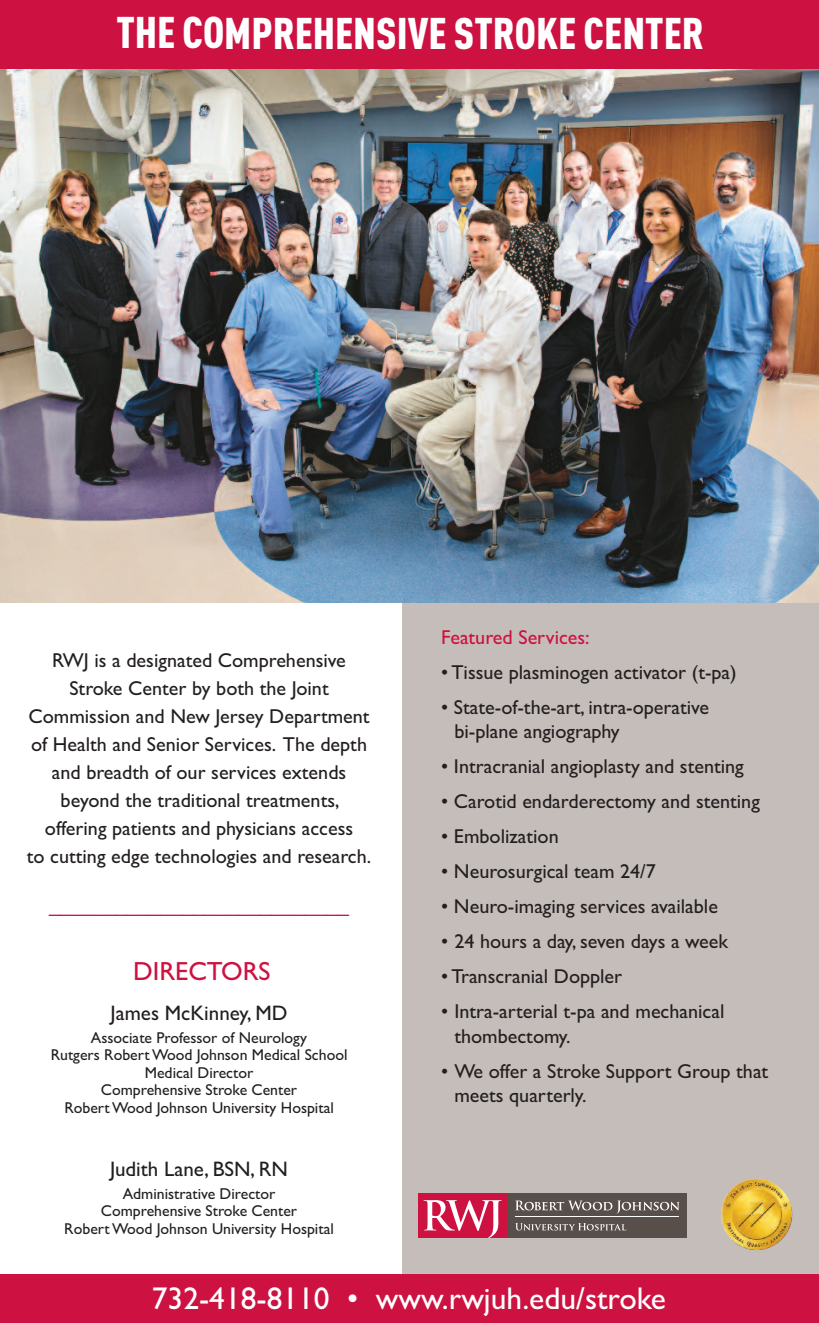
<style>
.page{position:relative;width:819px;height:1323px;background:#fff}
.page>*{position:absolute;margin:0;border:0;box-sizing:border-box;transform-origin:0 0}
.t1{font:900 43.75px "DIN Cond";color:#fff}
.t2{font:31.5px "Gill Sans";color:#fff}
.t3{font:26.25px "Gill Sans";color:#cd1141}
.t4{font:21px "Gill Sans";color:#231f20}
.t5{font:20.12px/28px "Gill Sans";color:#231f20}
.t6{font:20.12px "Gill Sans";color:#cd1141}
.t7{font:15.75px/17.5px "Gill Sans";color:#231f20;text-align:center}
</style>
<div class="page">
<div style="left:402px;top:601px;width:417px;height:677px;background:#c4bdb9"></div>
<img style="left:0;top:69px;width:819px;height:533px">
<div style="left:0;top:1274px;width:819px;height:49px;background:#cd1141"></div>
<div style="left:0;top:0;width:819px;height:69px;background:#cd1141"></div>
<div style="left:508px;top:1193px;width:179px;height:45px;background:#584f4a"></div>
<div style="left:418px;top:1193px;width:90px;height:45px;background:#cd1141"></div>
<svg style="left:424px;top:1200px;width:78px;height:38px"></svg>
<svg style="left:515px;top:1201px;width:165px;height:13px"></svg>
<hr style="left:515px;top:1217px;width:164px;height:1px;background:#fff">
<svg style="left:515px;top:1223px;width:111px;height:7px"></svg>
<img style="left:776px;top:1185px;width:16px;height:53px">
<h1 class="t1" style="left:116px;top:7px;width:589px">THE COMPREHENSIVE STROKE CENTER</h1>
<p class="t5" style="left:27px;top:646px;width:346px;text-align:center">RWJ is a designated Comprehensive Stroke Center by both the Joint Commission and New Jersey Department of Health and Senior Services. The depth and breadth of our services extends beyond the traditional treatments, offering patients and physicians access<br>to cutting edge technologies and research.</p>
<p class="t6" style="left:49px;top:893px;width:301px">___________________________</p>
<h3 class="t3" style="left:133px;top:955px;width:139px">DIRECTORS</h3>
<p class="t4" style="left:111px;top:1000px;width:179px">James McKinney, MD</p>
<p class="t7" style="left:51px;top:1029px;width:298px">Associate Professor of Neurology<br>Rutgers RobertWood Johnson Medical School Medical Director<br>Comprehensive Stroke Center<br>RobertWood Johnson University Hospital</p>
<p class="t4" style="left:110px;top:1156px;width:179px">Judith Lane, BSN, RN</p>
<p class="t7" style="left:64px;top:1184px;width:271px">Administrative Director<br>Comprehensive Stroke Center<br>RobertWood Johnson University Hospital</p>
<p class="t6" style="left:441px;top:625px;width:150px">Featured Services:</p>
<p class="t5" style="left:441px;top:658px;width:297px">• Tissue plasminogen activator (t-pa)</p>
<p class="t5" style="left:454px;top:695px;width:256px;line-height:24.5px;text-indent:-13px">• State-of-the-art, intra-operative bi-plane angiography</p>
<p class="t5" style="left:441px;top:752px;width:304px">• Intracranial angioplasty and stenting</p>
<p class="t5" style="left:441px;top:787px;width:320px">• Carotid endarderectomy and stenting</p>
<p class="t5" style="left:441px;top:822px;width:119px">• Embolization</p>
<p class="t5" style="left:441px;top:857px;width:216px">• Neurosurgical team 24/7</p>
<p class="t5" style="left:441px;top:892px;width:278px">• Neuro-imaging services available</p>
<p class="t5" style="left:441px;top:927px;width:288px">• 24 hours a day, seven days a week</p>
<p class="t5" style="left:441px;top:962px;width:182px">• Transcranial Doppler</p>
<p class="t5" style="left:454px;top:999px;width:271px;line-height:24.5px;text-indent:-13px">• Intra-arterial t-pa and mechanical thombectomy.</p>
<p class="t5" style="left:454px;top:1059px;width:315px;line-height:24.5px;text-indent:-13px">• We offer a Stroke Support Group that meets quarterly.</p>
<h2 class="t2" style="left:152px;top:1280px;width:516px">732-418-8110 • www.rwjuh.edu/stroke</h2>
</div>
